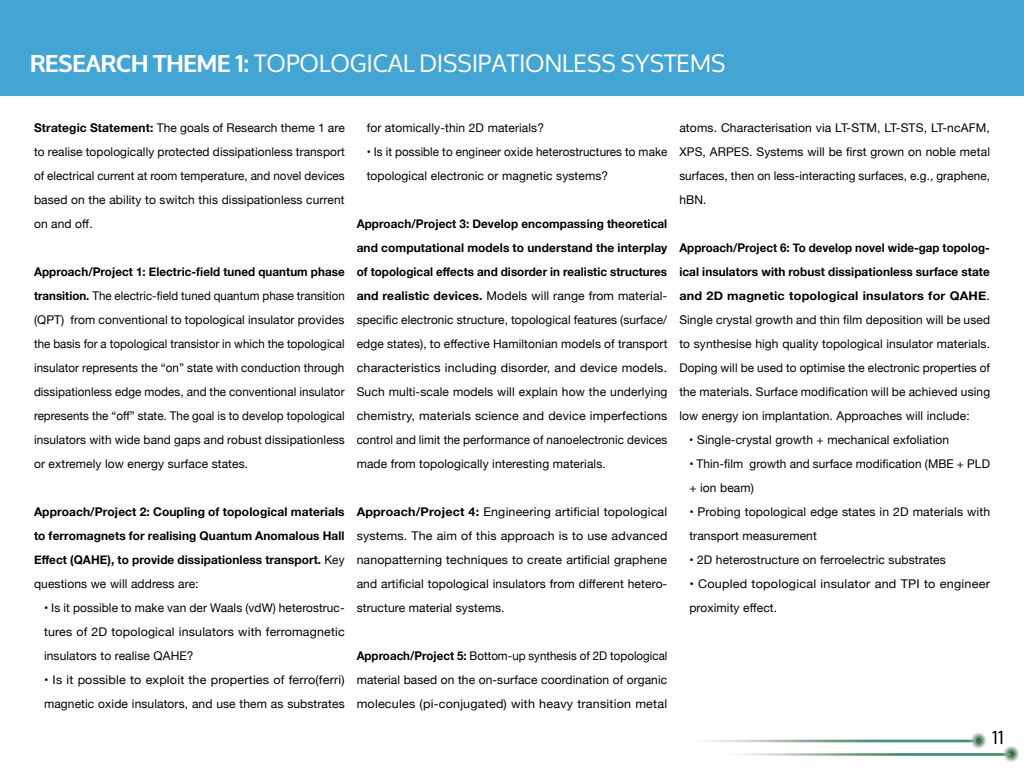
<style>
.page{position:relative;width:1024px;height:768px;background:#fff}
.page>*{position:absolute;margin:0;border:0;box-sizing:border-box;transform-origin:0 0}
.t1{font:24px "Oxygen";color:#fff}
.t2{font:18px "Oxygen";color:#000}
.t3{font:12px/24px "Helvetica Neue";letter-spacing:.01em;color:#000;text-align:justify}
.t4{font:12px/24px "Helvetica Neue";letter-spacing:.01em;color:#000;text-align:justify;scale:.96 1}
.t5{font:12px/24px "Helvetica Neue";letter-spacing:.01em;color:#000;text-align:justify;scale:1.05 1}
.t6{font:12px/24px "Helvetica Neue";letter-spacing:.01em;color:#000;scale:1.04 1}
.t7{font:700 12px/24px "Helvetica Neue";letter-spacing:.005em;color:#000;text-align:justify}
.s1{font-weight:700}
.s2{font-weight:400}
</style>
<div class="page">
<img style="left:704px;top:740px;width:265px;height:2px">
<img style="left:971px;top:732px;width:16px;height:17px">
<svg style="left:969px;top:739px;width:11px;height:4px"></svg>
<img style="left:737px;top:753px;width:265px;height:3px">
<img style="left:1003px;top:746px;width:16px;height:16px">
<svg style="left:1002px;top:753px;width:9px;height:3px"></svg>
<div style="left:0;top:0;width:1024px;height:96px;background:#43a5d4"></div>
<h1 class="t1" style="left:30px;top:50px;width:697px"><span class="s1">RESEARCH THEME 1:</span> TOPOLOGICAL DISSIPATIONLESS SYSTEMS</h1>
<p class="t3" style="left:34px;top:116px;width:312px"><span class="s1">Strategic Statement:</span> The goals of Research theme 1 are to realise topologically protected dissipationless transport of electrical current at room temperature, and novel devices based on the ability to switch this dissipationless current on and off.</p>
<p class="t4" style="left:34px;top:260px;width:325px"><span class="s1">Approach/Project 1: Electric-field tuned quantum phase transition.</span> The electric-field tuned quantum phase transition (QPT) from conventional to topological insulator provides the basis for a topological transistor in which the topological insulator represents the “on” state with conduction through dissipationless edge modes, and the conventional insulator represents the “off” state. The goal is to develop topological insulators with wide band gaps and robust dissipationless or extremely low energy surface states.</p>
<p class="t7" style="left:34px;top:500px;width:312px">Approach/Project 2: Coupling of topological materials to ferromagnets for realising Quantum Anomalous Hall Effect (QAHE), to provide dissipationless transport. <span class="s2">Key questions we will address are:</span></p>
<p class="t3" style="left:44px;top:596px;width:302px">• Is it possible to make van der Waals (vdW) heterostruc&shy;tures of 2D topological insulators with ferromagnetic insulators to realise QAHE?</p>
<p class="t6" style="left:44px;top:668px;width:291px">• Is it possible to exploit the properties of ferro(ferri) magnetic oxide insulators, and use them as substrates</p>
<p class="t3" style="left:367px;top:116px;width:179px">for atomically-thin 2D materials?</p>
<p class="t3" style="left:367px;top:140px;width:302px">• Is it possible to engineer oxide heterostructures to make topological electronic or magnetic systems?</p>
<p class="t3" style="left:357px;top:212px;width:312px"><span class="s1">Approach/Project 3: Develop encompassing theoretical and computational models to understand the interplay of topological effects and disorder in realistic structures and realistic devices.</span> Models will range from material&shy;specific electronic structure, topological features (surface/ edge states), to effective Hamiltonian models of transport characteristics including disorder, and device models.<br>Such multi-scale models will explain how the underlying chemistry, materials science and device imperfections control and limit the performance of nanoelectronic devices made from topologically interesting materials.</p>
<p class="t6" style="left:357px;top:500px;width:300px;text-align:justify"><span class="s1">Approach/Project 4:</span> Engineering artificial topological systems. The aim of this approach is to use advanced nanopatterning techniques to create artificial graphene and artificial topological insulators from different hetero&shy;structure material systems.</p>
<p class="t4" style="left:357px;top:644px;width:325px"><span class="s1">Approach/Project 5:</span> Bottom-up synthesis of 2D topological material based on the on-surface coordination of organic molecules (pi-conjugated) with heavy transition metal</p>
<p class="t3" style="left:679px;top:116px;width:312px">atoms. Characterisation via LT-STM, LT-STS, LT-ncAFM, XPS, ARPES. Systems will be first grown on noble metal surfaces, then on less-interacting surfaces, e.g., graphene, hBN.</p>
<p class="t5" style="left:679px;top:236px;width:298px"><span class="s1">Approach/Project 6: To develop novel wide-gap topolog&shy;ical insulators with robust dissipationless surface state and 2D magnetic topological insulators for QAHE</span>.<br>Single crystal growth and thin film deposition will be used to synthesise high quality topological insulator materials.<br>Doping will be used to optimise the electronic properties of the materials. Surface modification will be achieved using low energy ion implantation. Approaches will include:</p>
<p class="t3" style="left:689px;top:428px;width:261px">• Single-crystal growth + mechanical exfoliation</p>
<p class="t3" style="left:689px;top:452px;width:302px">• Thin-film growth and surface modification (MBE + PLD + ion beam)</p>
<p class="t3" style="left:689px;top:500px;width:302px">• Probing topological edge states in 2D materials with transport measurement</p>
<p class="t3" style="left:689px;top:548px;width:258px">• 2D heterostructure on ferroelectric substrates</p>
<p class="t5" style="left:689px;top:572px;width:288px">• Coupled topological insulator and TPI to engineer proximity effect.</p>
<h2 class="t2" style="left:992px;top:727px;width:13px">11</h2>
</div>
